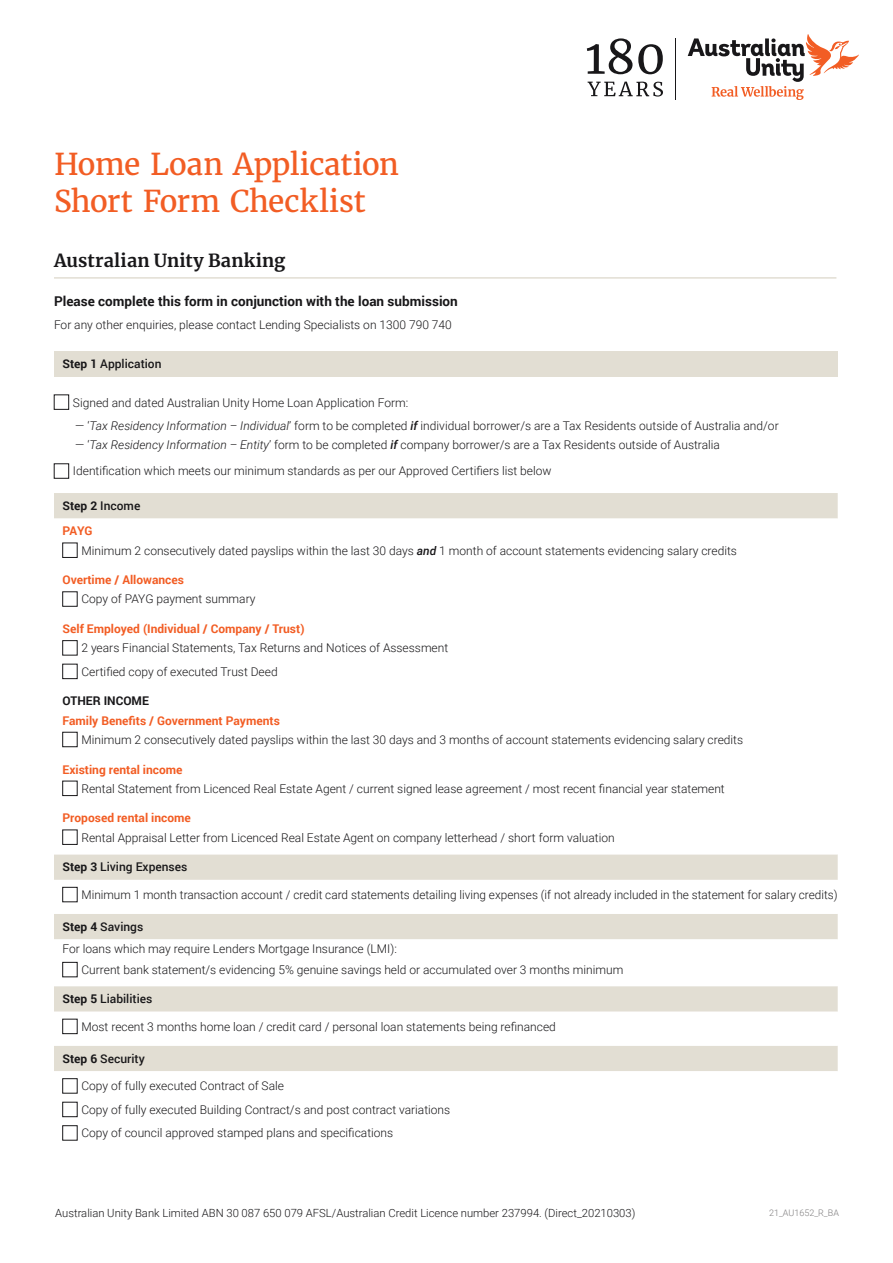
<style>
.page{position:relative;width:893px;height:1263px;background:#fff}
.page>*{position:absolute;margin:0;border:0;box-sizing:border-box;transform-origin:0 0}
.t1{font:30px/37.5px "Merriweather";letter-spacing:-.02em;color:#f25d24}
.t2{font:700 18px "Merriweather";letter-spacing:.01em;color:#181719}
.table_body{font:700 13.5px "Roboto";color:#181719}
.table_body-2{font:300 12px "Roboto";color:#181719}
.table_sub_2_orange{font:700 12px "Roboto";color:#f25d24}
.Form_Section_Heading{font:500 12px "Roboto";color:#181719}
.table_sub_2_orange-2{font:700 12px "Roboto";color:#181719}
.table_t_c{font:300 11.25px "Roboto";color:#181719}
.Table_Body{font:300 9px "Roboto";color:#7f7d7e}
.s1{font-weight:700}
.s2{font-style:italic}
.s3{font-weight:500;font-style:italic}
</style>
<div class="page">
<div style="left:54px;top:493px;width:784px;height:25px;background:#e2ded3"></div>
<svg style="left:54px;top:518px;width:784px;height:619px"></svg>
<div style="left:54px;top:351px;width:784px;height:26px;background:#e2ded3"></div>
<div style="left:54px;top:395px;width:15px;height:15px;background:#fff;border:1px solid #181719"></div>
<div style="left:54px;top:464px;width:15px;height:14px;background:#fff;border:1px solid #181719"></div>
<div style="left:63px;top:543px;width:14px;height:15px;background:#fff"></div>
<div style="left:63px;top:592px;width:14px;height:14px;background:#fff"></div>
<div style="left:63px;top:640px;width:14px;height:15px;background:#fff"></div>
<div style="left:63px;top:664px;width:14px;height:15px;background:#fff;border:1px solid #181719"></div>
<div style="left:63px;top:732px;width:14px;height:15px;background:#fff;border:1px solid #181719"></div>
<div style="left:63px;top:781px;width:14px;height:15px;background:#fff"></div>
<div style="left:63px;top:830px;width:14px;height:14px;background:#fff"></div>
<div style="left:63px;top:887px;width:14px;height:15px;background:#fff;border:1px solid #181719"></div>
<div style="left:63px;top:962px;width:14px;height:15px;background:#fff;border:1px solid #181719"></div>
<div style="left:63px;top:1019px;width:14px;height:15px;background:#fff;border:1px solid #181719"></div>
<div style="left:63px;top:1078px;width:14px;height:15px;background:#fff"></div>
<div style="left:63px;top:1102px;width:14px;height:15px;background:#fff;border:1px solid #181719"></div>
<div style="left:63px;top:1125px;width:14px;height:15px;background:#fff"></div>
<hr style="left:675px;top:38px;width:1px;height:62px;background:#181719">
<svg style="left:587px;top:38px;width:76px;height:36px"></svg>
<svg style="left:588px;top:82px;width:75px;height:15px"></svg>
<svg style="left:688px;top:34px;width:171px;height:66px"></svg>
<hr style="left:54px;top:277px;width:782px;height:2px;background:#e2ded3">
<p class="t1" style="left:54px;top:145px;width:347px">Home Loan Application<br>Short Form Checklist</p>
<p class="t2" style="left:54px;top:247px;width:233px">Australian Unity Banking</p>
<p class="table_body" style="left:54px;top:291px;width:405px">Please complete this form in conjunction with the loan submission</p>
<p class="table_body-2" style="left:54px;top:316px;width:399px">For any other enquiries, please contact Lending Specialists on 1300 790 740</p>
<p class="Form_Section_Heading" style="left:63px;top:355px;width:101px"><span class="s1">Step 1</span> Application</p>
<p class="table_body-2" style="left:73px;top:394px;width:337px">Signed and dated Australian Unity Home Loan Application Form:</p>
<p class="table_body-2" style="left:75px;top:417px;width:705px">— ‘<span class="s2">Tax Residency Information – Individual</span>’ form to be completed <span class="s3">if</span> individual borrower/s are a Tax Residents outside of Australia and/or</p>
<p class="table_body-2" style="left:75px;top:437px;width:646px">— ‘<span class="s2">Tax Residency Information – Entity</span>’ form to be completed <span class="s3">if</span> company borrower/s are a Tax Residents outside of Australia</p>
<p class="table_body-2" style="left:73px;top:463px;width:480px">Identification which meets our minimum standards as per our Approved Certifiers list below</p>
<p class="Form_Section_Heading" style="left:63px;top:497px;width:79px"><span class="s1">Step 2</span> Income</p>
<p class="table_sub_2_orange" style="left:63px;top:523px;width:31px">PAYG</p>
<p class="table_body-2" style="left:81px;top:542px;width:657px">Minimum 2 consecutively dated payslips within the last 30 days <span class="s3">and</span> 1 month of account statements evidencing salary credits</p>
<p class="table_sub_2_orange" style="left:63px;top:571px;width:123px">Overtime / Allowances</p>
<p class="table_body-2" style="left:81px;top:591px;width:176px">Copy of PAYG payment summary</p>
<p class="table_sub_2_orange" style="left:63px;top:620px;width:243px">Self Employed (Individual / Company / Trust)</p>
<p class="table_body-2" style="left:81px;top:640px;width:368px">2 years Financial Statements, Tax Returns and Notices of Assessment</p>
<p class="table_body-2" style="left:81px;top:663px;width:198px">Certified copy of executed Trust Deed</p>
<p class="table_sub_2_orange-2" style="left:63px;top:693px;width:88px">OTHER INCOME</p>
<p class="table_sub_2_orange" style="left:63px;top:712px;width:219px">Family Benefits / Government Payments</p>
<p class="table_body-2" style="left:81px;top:731px;width:663px">Minimum 2 consecutively dated payslips within the last 30 days and 3 months of account statements evidencing salary credits</p>
<p class="table_sub_2_orange" style="left:63px;top:761px;width:122px">Existing rental income</p>
<p class="table_body-2" style="left:81px;top:780px;width:645px">Rental Statement from Licenced Real Estate Agent / current signed lease agreement / most recent financial year statement</p>
<p class="table_sub_2_orange" style="left:63px;top:810px;width:130px">Proposed rental income</p>
<p class="table_body-2" style="left:81px;top:829px;width:535px">Rental Appraisal Letter from Licenced Real Estate Agent on company letterhead / short form valuation</p>
<p class="Form_Section_Heading" style="left:63px;top:858px;width:126px"><span class="s1">Step 3</span> Living Expenses</p>
<p class="table_body-2" style="left:81px;top:886px;width:758px">Minimum 1 month transaction account / credit card statements detailing living expenses (if not already included in the statement for salary credits)</p>
<p class="Form_Section_Heading" style="left:63px;top:918px;width:82px"><span class="s1">Step 4</span> Savings</p>
<p class="table_body-2" style="left:63px;top:940px;width:336px">For loans which may require Lenders Mortgage Insurance (LMI):</p>
<p class="table_body-2" style="left:81px;top:961px;width:543px">Current bank statement/s evidencing 5% genuine savings held or accumulated over 3 months minimum</p>
<p class="Form_Section_Heading" style="left:63px;top:990px;width:91px"><span class="s1">Step 5</span> Liabilities</p>
<p class="table_body-2" style="left:81px;top:1018px;width:476px">Most recent 3 months home loan / credit card / personal loan statements being refinanced</p>
<p class="Form_Section_Heading" style="left:63px;top:1050px;width:84px"><span class="s1">Step 6</span> Security</p>
<p class="table_body-2" style="left:81px;top:1078px;width:204px">Copy of fully executed Contract of Sale</p>
<p class="table_body-2" style="left:81px;top:1101px;width:370px">Copy of fully executed Building Contract/s and post contract variations</p>
<p class="table_body-2" style="left:81px;top:1125px;width:313px">Copy of council approved stamped plans and specifications</p>
<p class="table_t_c" style="left:55px;top:1205px;width:582px">Australian Unity Bank Limited ABN 30 087 650 079 AFSL/Australian Credit Licence number 237994. (Direct_20210303)</p>
<p class="Table_Body" style="left:769px;top:1206px;width:71px">21_AU1652_R_BA</p>
</div>
